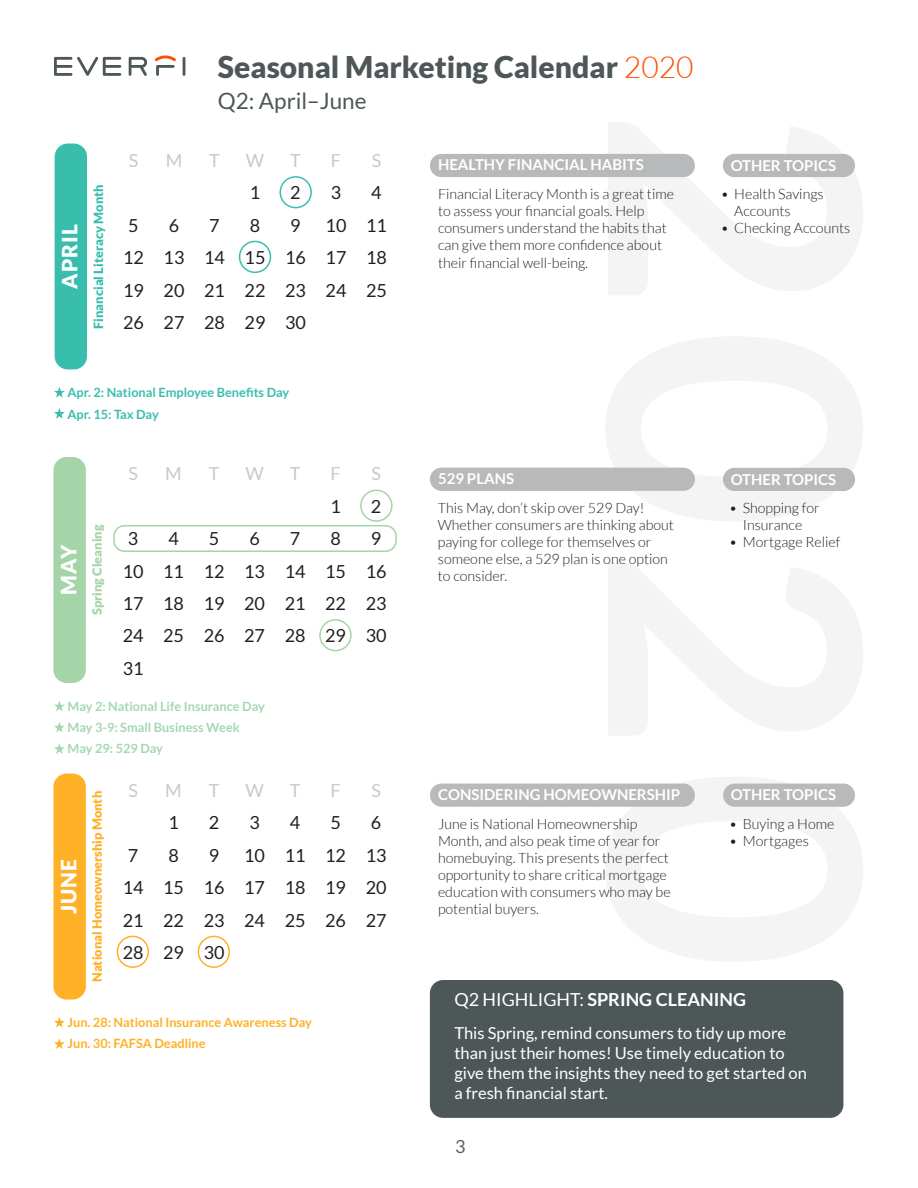
<style>
.page{position:relative;width:918px;height:1188px;background:#fff}
.page>*{position:absolute;margin:0;border:0;box-sizing:border-box;transform-origin:0 0}
.t1{font:700 349.5px "Lato";color:#231f20}
.t2{font:900 30px "Lato";color:#4e5758}
.t3{font:22.5px "Lato";color:#4e5758}
.t4{font:900 21px "Lato";letter-spacing:.05em;color:#fff}
.t5{font:18px/32.4px "Lato";color:#231f20;text-align:justify}
.t6{font:700 18px "Lato";color:#fff}
.t7{font:18px "Lato";color:#cac8c8}
.t8{font:18px "Lato";color:#546163}
.t9{font:16.5px/19.8px "Lato";color:#fff}
.t10{font:700 15px "Lato";color:#fff}
.t11{font:300 14.25px/17.1px "Lato";color:#231f20}
.t12{font:700 12.75px/21.3px "Lato";color:#a3d8b4}
.t13{font:700 12.75px/21.3px "Lato";color:#feb127}
.t14{font:700 12.75px/21.3px "Lato";color:#39beae}
.t15{font:900 12.75px "Lato";color:#feb127}
.t16{font:900 12.75px "Lato";color:#39beae}
.t17{font:900 12.75px "Lato";color:#a4d4a7}
.s1{font-weight:300;color:#ff4c00}
.s2{font-weight:400}
</style>
<div class="page">
<div style="left:430px;top:468px;width:265px;height:23px;background:#b8b9ba;border-radius:12px"></div>
<div style="left:53px;top:457px;width:33px;height:226px;background:#a4d4a7;border-radius:13px"></div>
<div style="left:53px;top:774px;width:33px;height:226px;background:#feb127;border-radius:13px"></div>
<div style="left:55px;top:144px;width:32px;height:225px;background:#39beae;border-radius:13px"></div>
<svg style="left:54px;top:56px;width:131px;height:20px"></svg>
<div style="left:113px;top:525px;width:284px;height:27px;border:2px solid #a4d4a7;border-radius:10px"></div>
<div style="left:430px;top:154px;width:265px;height:23px;background:#b8b9ba;border-radius:12px"></div>
<div style="left:430px;top:784px;width:265px;height:23px;background:#b8b9ba;border-radius:12px"></div>
<div style="left:723px;top:154px;width:132px;height:23px;background:#b8b9ba;border-radius:12px"></div>
<div style="left:723px;top:468px;width:132px;height:23px;background:#b8b9ba;border-radius:12px"></div>
<div style="left:723px;top:784px;width:132px;height:23px;background:#b8b9ba;border-radius:12px"></div>
<div style="left:430px;top:980px;width:413px;height:138px;background:#4e5758;border-radius:13px"></div>
<div style="left:280px;top:176px;width:32px;height:32px;border:2px solid #39beae;border-radius:50%"></div>
<div style="left:239px;top:241px;width:32px;height:32px;border:2px solid #39beae;border-radius:50%"></div>
<div style="left:360px;top:490px;width:33px;height:32px;border:2px solid #a4d4a7;border-radius:50%"></div>
<div style="left:319px;top:619px;width:33px;height:32px;border:2px solid #a4d4a7;border-radius:50%"></div>
<div style="left:198px;top:936px;width:32px;height:32px;border:2px solid #feb127;border-radius:50%"></div>
<div style="left:117px;top:936px;width:32px;height:32px;border:2px solid #feb127;border-radius:50%"></div>
<svg style="left:54px;top:387px;width:11px;height:11px"></svg>
<svg style="left:54px;top:701px;width:11px;height:10px"></svg>
<svg style="left:54px;top:408px;width:11px;height:11px"></svg>
<svg style="left:54px;top:722px;width:11px;height:11px"></svg>
<svg style="left:54px;top:1017px;width:11px;height:11px"></svg>
<svg style="left:54px;top:743px;width:11px;height:11px"></svg>
<svg style="left:54px;top:1038px;width:11px;height:11px"></svg>
<h2 class="t2" style="left:218px;top:50px;width:477px">Seasonal Marketing Calendar <span class="s1">2020</span></h2>
<h3 class="t3" style="left:218px;top:88px;width:150px">Q2: April–June</h3>
<h3 class="t4" style="left:58px;top:289px;width:66px;rotate:-90deg">APRIL</h3>
<p class="t16" style="left:91px;top:329px;width:146px;rotate:-90deg">Financial Literacy Month</p>
<p class="t7" style="left:129px;top:150px;width:11px">S</p>
<p class="t7" style="left:166px;top:150px;width:18px">M</p>
<p class="t7" style="left:209px;top:150px;width:12px">T</p>
<p class="t7" style="left:246px;top:150px;width:20px">W</p>
<p class="t7" style="left:290px;top:150px;width:12px">T</p>
<p class="t7" style="left:331px;top:150px;width:12px">F</p>
<p class="t7" style="left:372px;top:150px;width:11px">S</p>
<p class="t5" style="left:250px;top:177px;width:12px">1</p>
<p class="t5" style="left:290px;top:177px;width:12px">2</p>
<p class="t5" style="left:331px;top:177px;width:12px">3</p>
<p class="t5" style="left:371px;top:177px;width:12px">4</p>
<p class="t5" style="left:128px;top:209px;width:12px">5</p>
<p class="t5" style="left:169px;top:209px;width:12px">6</p>
<p class="t5" style="left:209px;top:209px;width:12px">7</p>
<p class="t5" style="left:250px;top:209px;width:12px">8</p>
<p class="t5" style="left:290px;top:209px;width:12px">9</p>
<p class="t5" style="left:123px;top:209px;width:265px;text-indent:202px">10 11<br>12 13 14 15 16 17 18<br>19 20 21 22 23 24 25<br>26 27 28 29 30</p>
<p class="t14" style="left:68px;top:382px;width:223px">Apr. 2: National Employee Benefits Day<br>Apr. 15: Tax Day</p>
<h3 class="t4" style="left:56px;top:595px;width:51px;rotate:-90deg">MAY</h3>
<p class="t17" style="left:90px;top:615px;width:92px;rotate:-90deg">Spring Cleaning</p>
<p class="t7" style="left:128px;top:464px;width:11px">S</p>
<p class="t7" style="left:165px;top:464px;width:18px">M</p>
<p class="t7" style="left:209px;top:464px;width:12px">T</p>
<p class="t7" style="left:245px;top:464px;width:20px">W</p>
<p class="t7" style="left:290px;top:464px;width:12px">T</p>
<p class="t7" style="left:331px;top:464px;width:12px">F</p>
<p class="t7" style="left:371px;top:464px;width:11px">S</p>
<p class="t5" style="left:330px;top:490px;width:12px">1</p>
<p class="t5" style="left:371px;top:490px;width:12px">2</p>
<p class="t5" style="left:128px;top:522px;width:12px">3</p>
<p class="t5" style="left:168px;top:522px;width:12px">4</p>
<p class="t5" style="left:209px;top:522px;width:12px">5</p>
<p class="t5" style="left:249px;top:522px;width:12px">6</p>
<p class="t5" style="left:290px;top:522px;width:12px">7</p>
<p class="t5" style="left:330px;top:522px;width:12px">8</p>
<p class="t5" style="left:123px;top:522px;width:265px;text-align:left;text-indent:248px">9<br>10 11 12 13 14 15 16<br>17 18 19 20 21 22 23<br>24 25 26 27 28 29 30<br>31</p>
<p class="t12" style="left:68px;top:695px;width:199px">May 2: National Life Insurance Day<br>May 3-9: Small Business Week<br>May 29: 529 Day</p>
<h3 class="t4" style="left:56px;top:914px;width:57px;rotate:-90deg">JUNE</h3>
<p class="t15" style="left:90px;top:982px;width:193px;rotate:-90deg">National Homeownership Month</p>
<p class="t7" style="left:128px;top:780px;width:11px">S</p>
<p class="t7" style="left:165px;top:780px;width:18px">M</p>
<p class="t7" style="left:209px;top:780px;width:12px">T</p>
<p class="t7" style="left:245px;top:780px;width:20px">W</p>
<p class="t7" style="left:290px;top:780px;width:12px">T</p>
<p class="t7" style="left:331px;top:780px;width:12px">F</p>
<p class="t7" style="left:371px;top:780px;width:11px">S</p>
<p class="t5" style="left:168px;top:807px;width:12px">1</p>
<p class="t5" style="left:209px;top:807px;width:12px">2</p>
<p class="t5" style="left:249px;top:807px;width:12px">3</p>
<p class="t5" style="left:290px;top:807px;width:12px">4</p>
<p class="t5" style="left:330px;top:807px;width:12px">5</p>
<p class="t5" style="left:371px;top:807px;width:12px">6</p>
<p class="t5" style="left:128px;top:839px;width:12px">7</p>
<p class="t5" style="left:168px;top:839px;width:12px">8</p>
<p class="t5" style="left:209px;top:839px;width:12px">9</p>
<p class="t5" style="left:123px;top:839px;width:265px;text-indent:122px">10 11 12 13<br>14 15 16 17 18 19 20<br>21 22 23 24 25 26 27<br>28 29 30</p>
<p class="t13" style="left:68px;top:1012px;width:246px">Jun. 28: National Insurance Awareness Day<br>Jun. 30: FAFSA Deadline</p>
<h1 class="t1" style="left:935px;top:107px;width:865px;rotate:90deg">2020</h1>
<p class="t10" style="left:438px;top:156px;width:207px">HEALTHY FINANCIAL HABITS</p>
<p class="t10" style="left:731px;top:157px;width:107px">OTHER TOPICS</p>
<p class="t11" style="left:734px;top:185px;width:91px;text-indent:-13px">• Health Savings<br>Accounts</p>
<p class="t11" style="left:721px;top:220px;width:131px">• Checking Accounts</p>
<p class="t11" style="left:438px;top:186px;width:238px">Financial Literacy Month is a great time to assess your financial goals. Help consumers understand the habits that can give them more confidence about their financial well-being.</p>
<p class="t10" style="left:438px;top:470px;width:78px">529 PLANS</p>
<p class="t10" style="left:731px;top:471px;width:107px">OTHER TOPICS</p>
<p class="t11" style="left:438px;top:499px;width:238px">This May, don’t skip over 529 Day!<br>Whether consumers are thinking about paying for college for themselves or someone else, a 529 plan is one option to consider.</p>
<p class="t11" style="left:729px;top:499px;width:92px;text-align:center">• Shopping for<br>Insurance</p>
<p class="t11" style="left:729px;top:534px;width:113px">• Mortgage Relief</p>
<p class="t10" style="left:731px;top:786px;width:107px">OTHER TOPICS</p>
<p class="t10" style="left:438px;top:786px;width:244px">CONSIDERING HOMEOWNERSHIP</p>
<p class="t11" style="left:438px;top:815px;width:234px">June is National Homeownership Month, and also peak time of year for homebuying. This presents the perfect opportunity to share critical mortgage education with consumers who may be potential buyers.</p>
<p class="t11" style="left:729px;top:815px;width:107px">• Buying a Home</p>
<p class="t11" style="left:729px;top:832px;width:81px">• Mortgages</p>
<p class="t6" style="left:454px;top:989px;width:293px"><span class="s2">Q2 HIGHLIGHT:</span> SPRING CLEANING</p>
<p class="t9" style="left:454px;top:1023px;width:354px">This Spring, remind consumers to tidy up more than just their homes! Use timely education to give them the insights they need to get started on a fresh financial start.</p>
<p class="t8" style="left:455px;top:1137px;width:12px">3</p>
</div>
